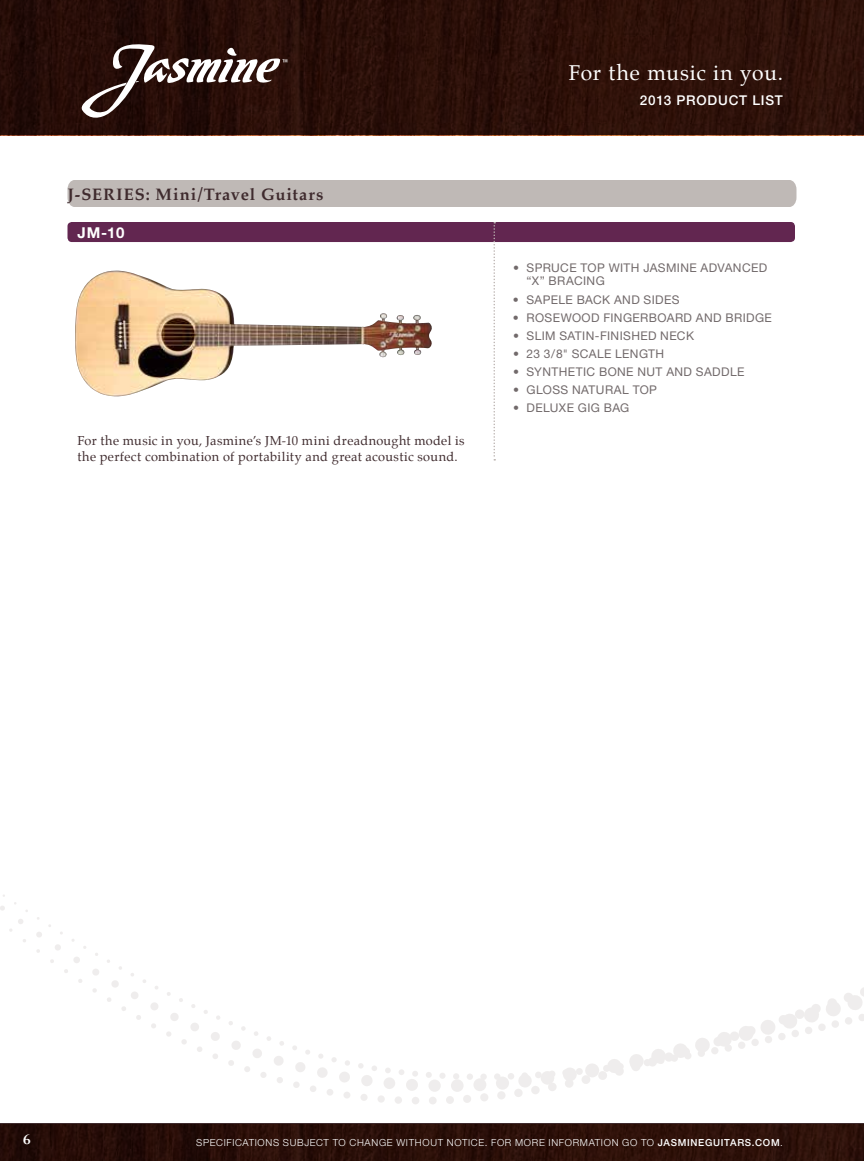
<style>
.page{position:relative;width:864px;height:1161px;background:#fff}
.page>*{position:absolute;margin:0;border:0;box-sizing:border-box;transform-origin:0 0}
.t1{font:21px "Palatino";letter-spacing:.035em;color:#fff}
.t2{font:700 16.5px "Palatino";letter-spacing:.055em;color:#3f2b2e}
.t3{font:700 16.5px "Perpetua";color:#fff}
.t4{font:700 15px "Helvetica Neue";color:#fff}
.t5{font:500 13.5px "Helvetica Neue";letter-spacing:.06em;color:#fff}
.t6{font:12.75px/15.3px "Palatino";letter-spacing:.025em;color:#3f2b2e}
.t7{font:12px/13.5px "Helvetica Neue";letter-spacing:.03em;color:#726a6b}
.t8{font:300 9.75px "Helvetica Neue";letter-spacing:.07em;color:#fff}
.s1{font-weight:500}
</style>
<div class="page">
<svg style="left:0;top:1123px;width:864px;height:2px;background:#341d1b"></svg>
<img style="left:0;top:0;width:863px;height:135px">
<img style="left:0;top:1125px;width:864px;height:36px">
<hr style="left:863px;top:0;width:1px;height:135px;background:#3f2b2e">
<img style="left:863px;top:1127px;width:1px;height:34px">
<div style="left:521px;top:1072px;width:7px;height:7px;background:#efeded;border-radius:3px"></div>
<div style="left:508px;top:1073px;width:6px;height:7px;background:#efeded;border-radius:3px"></div>
<div style="left:494px;top:1073px;width:7px;height:7px;background:#efeded;border-radius:3px"></div>
<div style="left:480px;top:1074px;width:7px;height:6px;background:#efeded;border-radius:3px"></div>
<div style="left:467px;top:1073px;width:6px;height:7px;background:#efeded;border-radius:3px"></div>
<div style="left:385px;top:1067px;width:6px;height:7px;background:#f0eeed;border-radius:3px"></div>
<svg style="left:305px;top:1050px;width:5px;height:5px"></svg>
<svg style="left:292px;top:1045px;width:5px;height:5px"></svg>
<svg style="left:279px;top:1041px;width:5px;height:5px"></svg>
<svg style="left:267px;top:1036px;width:4px;height:5px"></svg>
<svg style="left:254px;top:1031px;width:4px;height:5px"></svg>
<svg style="left:241px;top:1026px;width:5px;height:5px"></svg>
<svg style="left:229px;top:1021px;width:4px;height:4px"></svg>
<svg style="left:216px;top:1016px;width:4px;height:4px"></svg>
<svg style="left:204px;top:1010px;width:4px;height:4px"></svg>
<svg style="left:191px;top:1004px;width:4px;height:4px"></svg>
<svg style="left:179px;top:998px;width:4px;height:4px"></svg>
<svg style="left:167px;top:992px;width:4px;height:4px"></svg>
<div style="left:518px;top:1074px;width:14px;height:14px;background:#efeded;border-radius:6px"></div>
<div style="left:496px;top:1076px;width:13px;height:14px;background:#efeded;border-radius:6px"></div>
<svg style="left:474px;top:1078px;width:13px;height:13px"></svg>
<svg style="left:426px;top:1072px;width:38px;height:20px"></svg>
<svg style="left:384px;top:1069px;width:34px;height:22px"></svg>
<svg style="left:358px;top:1063px;width:19px;height:23px"></svg>
<svg style="left:317px;top:1054px;width:33px;height:28px"></svg>
<svg style="left:295px;top:1062px;width:10px;height:10px"></svg>
<svg style="left:274px;top:1056px;width:10px;height:10px"></svg>
<svg style="left:253px;top:1049px;width:9px;height:9px"></svg>
<svg style="left:232px;top:1041px;width:9px;height:9px"></svg>
<svg style="left:211px;top:1032px;width:9px;height:9px"></svg>
<svg style="left:190px;top:1023px;width:9px;height:8px"></svg>
<svg style="left:170px;top:1013px;width:9px;height:8px"></svg>
<svg style="left:150px;top:1002px;width:8px;height:8px"></svg>
<svg style="left:131px;top:992px;width:7px;height:7px"></svg>
<svg style="left:112px;top:980px;width:7px;height:8px"></svg>
<svg style="left:0;top:906px;width:5px;height:5px"></svg>
<svg style="left:531px;top:987px;width:333px;height:107px"></svg>
<div style="left:514px;top:1088px;width:9px;height:9px;background:#efeded;border-radius:4px"></div>
<div style="left:497px;top:1091px;width:9px;height:9px;background:#efeded;border-radius:4px"></div>
<div style="left:480px;top:1093px;width:9px;height:9px;background:#efeded;border-radius:4px"></div>
<div style="left:463px;top:1095px;width:8px;height:8px;background:#efeded;border-radius:4px"></div>
<div style="left:446px;top:1096px;width:8px;height:8px;background:#efeded;border-radius:4px"></div>
<div style="left:429px;top:1097px;width:8px;height:7px;background:#efeded;border-radius:4px"></div>
<div style="left:412px;top:1097px;width:7px;height:7px;background:#efeded;border-radius:4px"></div>
<div style="left:395px;top:1096px;width:7px;height:8px;background:#efeded;border-radius:4px"></div>
<div style="left:377px;top:1095px;width:8px;height:8px;background:#efeded;border-radius:4px"></div>
<div style="left:360px;top:1094px;width:8px;height:7px;background:#efeded;border-radius:3px"></div>
<div style="left:343px;top:1091px;width:8px;height:8px;background:#efeded;border-radius:3px"></div>
<div style="left:326px;top:1089px;width:8px;height:7px;background:#efeded;border-radius:3px"></div>
<div style="left:309px;top:1085px;width:8px;height:7px;background:#efeded;border-radius:3px"></div>
<svg style="left:293px;top:1082px;width:7px;height:6px"></svg>
<svg style="left:277px;top:1077px;width:6px;height:6px"></svg>
<svg style="left:260px;top:1072px;width:6px;height:6px"></svg>
<svg style="left:244px;top:1066px;width:6px;height:6px"></svg>
<svg style="left:228px;top:1060px;width:6px;height:6px"></svg>
<svg style="left:213px;top:1054px;width:5px;height:5px"></svg>
<svg style="left:197px;top:1047px;width:5px;height:5px"></svg>
<svg style="left:181px;top:1039px;width:6px;height:5px"></svg>
<svg style="left:166px;top:1031px;width:5px;height:6px"></svg>
<svg style="left:151px;top:1023px;width:5px;height:5px"></svg>
<svg style="left:136px;top:1015px;width:5px;height:5px"></svg>
<svg style="left:121px;top:1006px;width:5px;height:5px"></svg>
<svg style="left:107px;top:997px;width:4px;height:5px"></svg>
<svg style="left:36px;top:917px;width:63px;height:76px"></svg>
<svg style="left:9px;top:919px;width:14px;height:13px"></svg>
<svg style="left:82px;top:44px;width:205px;height:74px"></svg>
<div style="left:68px;top:180px;width:729px;height:27px;background:#bfb9b6"></div>
<div style="left:68px;top:222px;width:727px;height:20px;background:#622650;border-radius:4px"></div>
<img style="left:75px;top:271px;width:357px;height:126px">
<svg style="left:494px;top:222px;width:1px;height:239px"></svg>
<h2 class="t2" style="left:68px;top:181px;width:257px">J-SERIES: Mini/Travel Guitars</h2>
<p class="t4" style="left:77px;top:223px;width:48px">JM-10</p>
<p class="t6" style="left:77px;top:433px;width:389px">For the music in you, Jasmine’s JM-10 mini dreadnought model is the perfect combination of portability and great acoustic sound.</p>
<h1 class="t1" style="left:569px;top:56px;width:216px">For the music in you.</h1>
<p class="t5" style="left:640px;top:92px;width:145px">2013 PRODUCT LIST</p>
<p class="t7" style="left:526px;top:261px;width:242px;text-indent:-13px">• SPRUCE TOP WITH JASMINE ADVANCED “X” BRACING</p>
<p class="t7" style="left:513px;top:292px;width:167px">• SAPELE BACK AND SIDES</p>
<p class="t7" style="left:513px;top:310px;width:260px">• ROSEWOOD FINGERBOARD AND BRIDGE</p>
<p class="t7" style="left:513px;top:329px;width:183px">• SLIM SATIN-FINISHED NECK</p>
<p class="t7" style="left:513px;top:347px;width:153px">• 23 3/8" SCALE LENGTH</p>
<p class="t7" style="left:513px;top:365px;width:233px">• SYNTHETIC BONE NUT AND SADDLE</p>
<p class="t7" style="left:513px;top:383px;width:146px">• G LOSS NATURAL TOP</p>
<p class="t7" style="left:513px;top:401px;width:118px">• D ELUXE GIG BAG</p>
<h2 class="t3" style="left:23px;top:1129px;width:9px">6</h2>
<p class="t8" style="left:196px;top:1137px;width:588px">SPECIFICATIONS SUBJECT TO CHANGE WITHOUT NOTICE. FOR MORE INFORMATION GO TO <span class="s1">JASMI NEGUITARS.COM</span>.</p>
</div>
